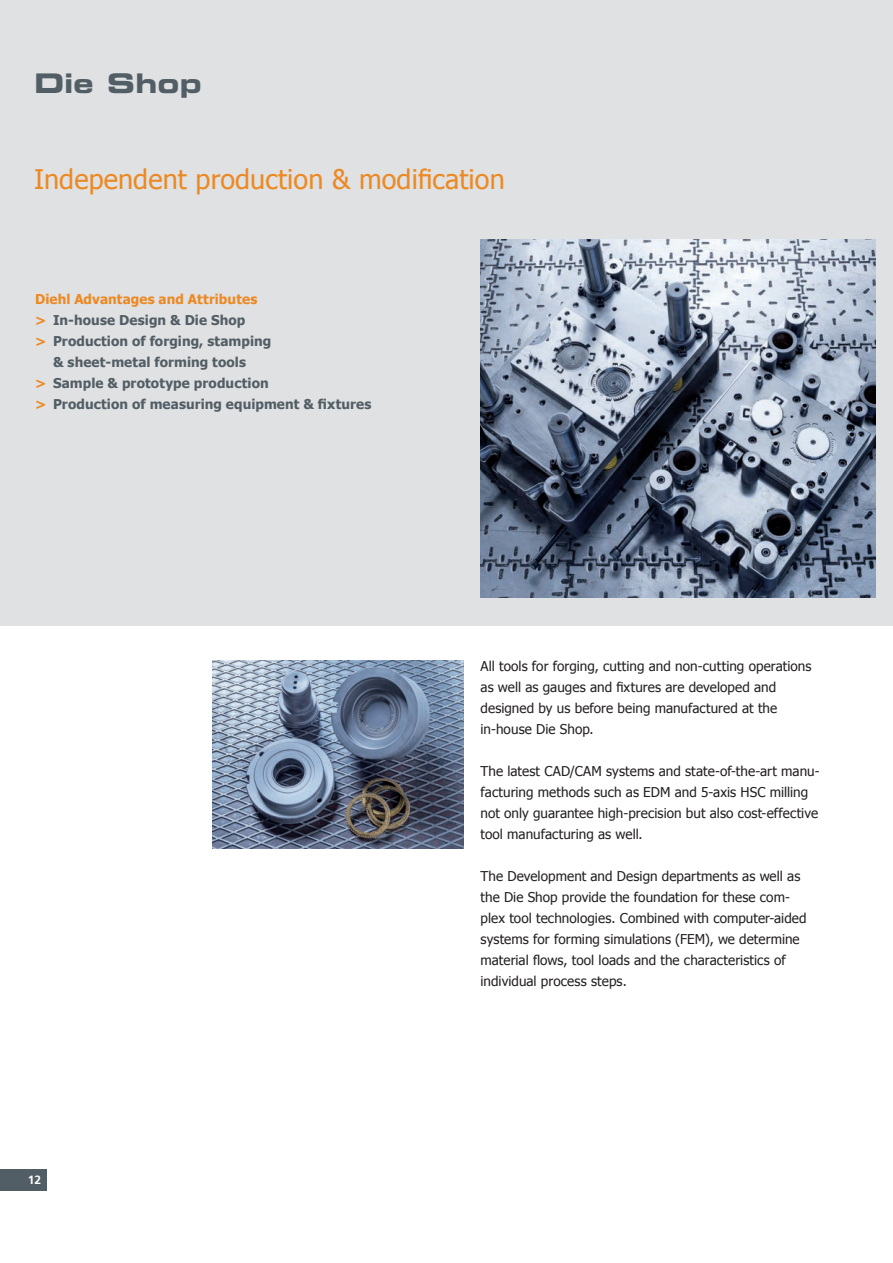
<style>
.page{position:relative;width:893px;height:1263px;background:#fff}
.page>*{position:absolute;margin:0;border:0;box-sizing:border-box;transform-origin:0 0}
.t1{font:27px "Tahoma";letter-spacing:.005em;color:#ec8922}
.t2{font:27px "Eurostile Bold Extended Two";letter-spacing:.005em;color:#525e65}
.t3{font:13.5px/21px "Tahoma";letter-spacing:.005em;color:#231f20}
.t4{font:700 13.5px "Tahoma";letter-spacing:.005em;color:#525e65}
.t5{font:700 13.5px "Tahoma";letter-spacing:.005em;color:#ec8922}
.t6{font:700 12px "Frutiger";color:#fff}
.s1{color:#ec8922}
</style>
<div class="page">
<div style="left:0;top:0;width:893px;height:625px;background:#e0e1e3"></div>
<img style="left:213px;top:660px;width:250px;height:188px">
<img style="left:480px;top:239px;width:396px;height:358px">
<div style="left:0;top:1169px;width:47px;height:22px;background:#525e65"></div>
<h1 class="t2" style="left:34px;top:65px;width:169px">Die Shop</h1>
<h1 class="t1" style="left:34px;top:162px;width:472px">Independent production &amp; modification</h1>
<p class="t5" style="left:35px;top:290px;width:224px">Diehl Advantages and Attributes</p>
<p class="t4" style="left:35px;top:311px;width:212px"><span class="s1">&gt;</span> In-house Design &amp; Die Shop</p>
<p class="t4" style="left:35px;top:332px;width:238px"><span class="s1">&gt;</span> Production of forging, stamping</p>
<p class="t4" style="left:53px;top:353px;width:195px">&amp; sheet-metal forming tools</p>
<p class="t4" style="left:35px;top:374px;width:235px"><span class="s1">&gt;</span> Sample &amp; prototype production</p>
<p class="t4" style="left:35px;top:395px;width:338px"><span class="s1">&gt;</span> Production of measuring equipment &amp; fixtures</p>
<p class="t6" style="left:28px;top:1172px;width:15px">12</p>
<p class="t3" style="left:480px;top:655px;width:333px">All tools for forging, cutting and non-cutting operations as well as gauges and fixtures are developed and designed by us before being manufactured at the in-house Die Shop.</p>
<p class="t3" style="left:480px;top:760px;width:341px">The latest CAD/CAM systems and state-of-the-art manu&shy;facturing methods such as EDM and 5-axis HSC milling not only guarantee high-precision but also cost-effective tool manufacturing as well.</p>
<p class="t3" style="left:480px;top:865px;width:328px">The Development and Design departments as well as the Die Shop provide the foundation for these com&shy;plex tool technologies. Combined with computer-aided systems for forming simulations (FEM), we determine material flows, tool loads and the characteristics of individual process steps.</p>
</div>
